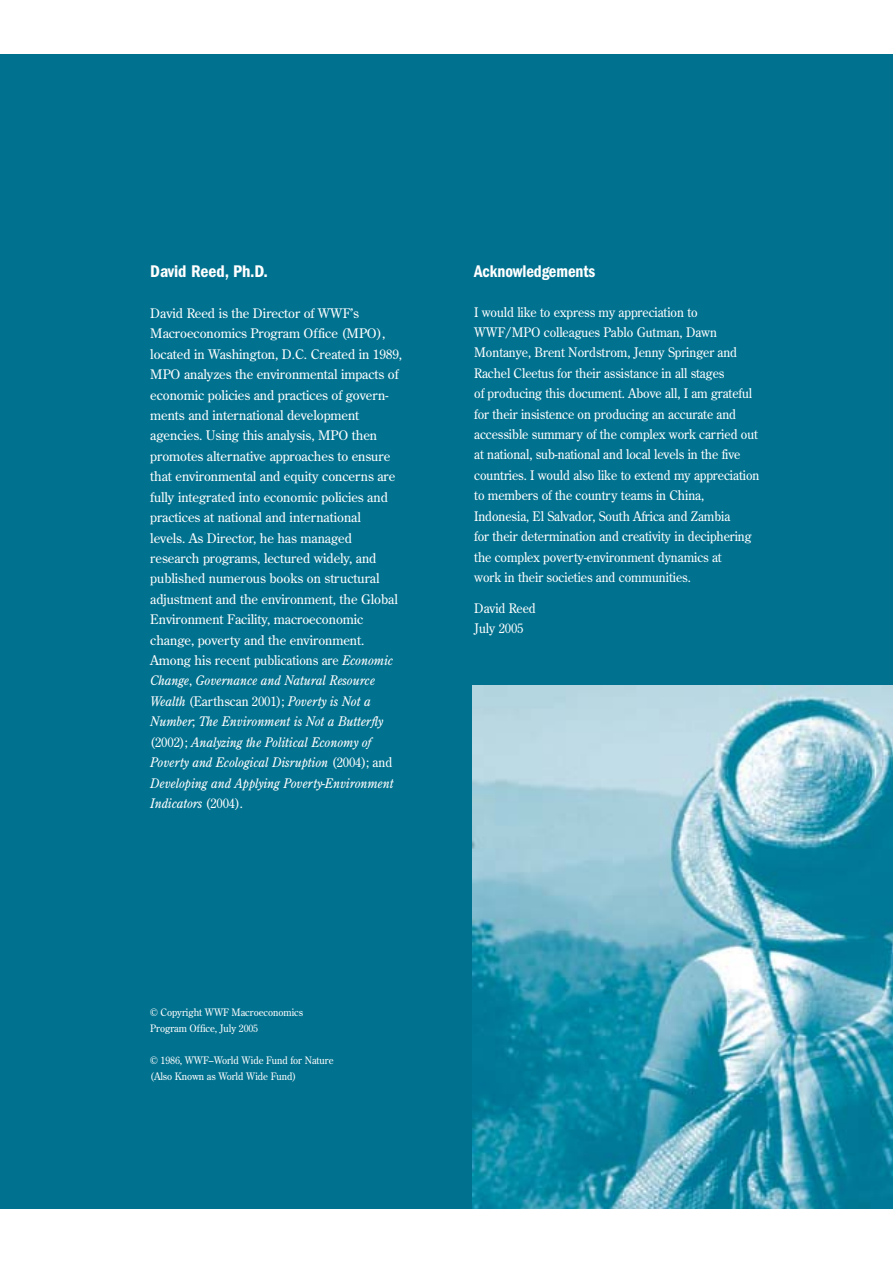
<style>
.page{position:relative;width:893px;height:1263px;background:#fff}
.page>*{position:absolute;margin:0;border:0;box-sizing:border-box;transform-origin:0 0}
.t1{font:600 condensed 17.55px "Franklin Gothic";letter-spacing:-.005em;color:#fff;scale:.95 1}
.t2{font:600 condensed 17.55px "Franklin Gothic";letter-spacing:-.005em;color:#fff}
.t3{font:13.2px/20.4px "Century Old Style";letter-spacing:-.005em;color:#fff}
.t4{font:13.2px/20.4px "Century Old Style";letter-spacing:-.005em;color:#fff;scale:.95 1}
.t5{font:10.2px/16px "Century Old Style";letter-spacing:-.005em;color:#fff;scale:.95 1}
.s1{font-style:italic}
</style>
<div class="page">
<div style="left:1px;top:54px;width:891px;height:1155px;background:#00718f"></div>
<img style="left:472px;top:686px;width:420px;height:523px">
<h1 class="t2" style="left:150px;top:265px;width:119px">David Reed, Ph.D.</h1>
<p class="t3" style="left:150px;top:304px;width:253px">David Reed is the Director of WWF’s Macroeconomics Program Office (MPO), located in Washington, D.C. Created in 1989, MPO analyzes the environmental impacts of economic policies and practices of govern&shy;ments and international development agencies. Using this analysis, MPO then promotes alternative approaches to ensure that environmental and equity concerns are fully integrated into economic policies and practices at national and international<br>levels. As Director, he has managed research programs, lectured widely, and published numerous books on structural adjustment and the environment, the Global Environment Facility, macroeconomic change, poverty and the environment.<br>Among his recent publications are <span class="s1">Economic Change</span>, <span class="s1">Governance and Natural Resource Wealth</span> (Earthscan 2001); <span class="s1">Poverty is Not a Number</span>; <span class="s1">The Environment is Not a Butterfly </span>(2002); <span class="s1">Analyzing the Political Economy of Poverty and Ecological Disruption</span> (2004); and <span class="s1">Developing and Applying Poverty-Environment Indicators</span> (2004).</p>
<h1 class="t1" style="left:474px;top:265px;width:129px">Acknowledgements</h1>
<p class="t4" style="left:474px;top:302px;width:302px">I would like to express my appreciation to WWF/MPO colleagues Pablo Gutman, Dawn Montanye, Brent Nordstrom, Jenny Springer and Rachel Cleetus for their assistance in all stages<br>of producing this document. Above all, I am grateful for their insistence on producing an accurate and accessible summary of the complex work carried out at national, sub-national and local levels in the five countries. I would also like to extend my appreciation to members of the country teams in China, Indonesia, El Salvador, South Africa and Zambia<br>for their determination and creativity in deciphering the complex poverty-environment dynamics at<br>work in their societies and communities.</p>
<p class="t4" style="left:474px;top:599px;width:66px">David Reed<br>July 2005</p>
<p class="t5" style="left:150px;top:1005px;width:162px">© Copyright WWF Macroeconomics<br>Program Office, July 2005</p>
<p class="t5" style="left:150px;top:1053px;width:194px">© 1986, WWF–World Wide Fund for Nature (Also Known as World Wide Fund)</p>
</div>
